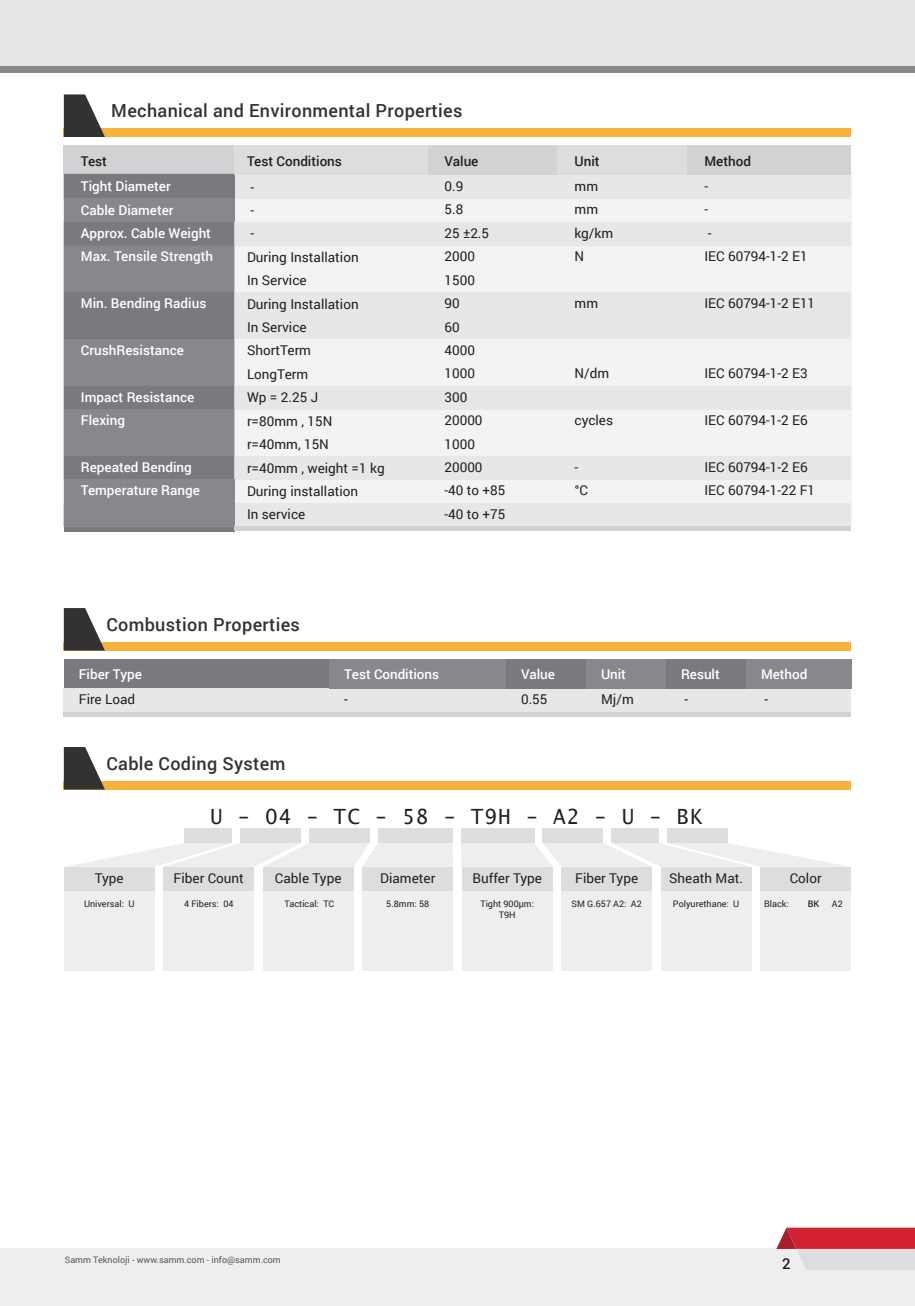
<style>
.page{position:relative;width:915px;height:1306px;background:#fff}
.page>*{position:absolute;margin:0;border:0;box-sizing:border-box;transform-origin:0 0}
.t1{font:21px "Lucida Sans Typewriter";letter-spacing:.05em;color:#231f20}
.t2{font:500 18px "Roboto";letter-spacing:.02em;color:#333233}
.t3{font:500 15px "Roboto";color:#231f20}
.t4{font:13.5px/23.4px "Roboto";color:#231f20}
.t5{font:500 13.5px/23.4px "Roboto";color:#fff}
.t6{font:500 13.5px "Roboto";color:#231f20}
.t7{font:9px/10.8px "Roboto";color:#231f20;text-align:center}
.t8{font:9px "Roboto";color:#57585a}
.t9{font:500 9px "Roboto";color:#231f20}
</style>
<div class="page">
<hr style="left:64px;top:527px;width:170px;height:4px;background:#787a7d">
<div style="left:64px;top:128px;width:786px;height:9px;background:#f6b23d"></div>
<svg style="left:64px;top:94px;width:41px;height:43px"></svg>
<div style="left:64px;top:175px;width:786px;height:351px;background:#f2f3f4"></div>
<div style="left:64px;top:175px;width:786px;height:24px;background:#e6e7e9"></div>
<div style="left:64px;top:222px;width:786px;height:23px;background:#e6e7e9"></div>
<div style="left:64px;top:292px;width:786px;height:24px;background:#e6e7e9"></div>
<div style="left:64px;top:316px;width:786px;height:23px;background:#e6e7e9"></div>
<div style="left:64px;top:386px;width:786px;height:23px;background:#e6e7e9"></div>
<div style="left:64px;top:456px;width:786px;height:23px;background:#e6e7e9"></div>
<div style="left:64px;top:503px;width:786px;height:23px;background:#e6e7e9"></div>
<div style="left:64px;top:145px;width:786px;height:30px;background:#d1d2d4"></div>
<div style="left:557px;top:145px;width:130px;height:30px;background:#dcdddf"></div>
<div style="left:234px;top:145px;width:193px;height:30px;background:#dcdddf"></div>
<div style="left:64px;top:174px;width:170px;height:353px;background:#787a7d"></div>
<div style="left:64px;top:199px;width:170px;height:23px;background:#86888b"></div>
<div style="left:64px;top:339px;width:170px;height:47px;background:#86888b"></div>
<div style="left:64px;top:479px;width:170px;height:47px;background:#86888b"></div>
<div style="left:64px;top:409px;width:170px;height:47px;background:#86888b"></div>
<div style="left:64px;top:245px;width:170px;height:47px;background:#86888b"></div>
<div style="left:234px;top:526px;width:616px;height:5px;background:#d1d2d4"></div>
<div style="left:0;top:0;width:914px;height:70px;background:#e3e5e6"></div>
<div style="left:0;top:66px;width:914px;height:7px;background:#86888b"></div>
<div style="left:64px;top:642px;width:786px;height:8px;background:#f6b23d"></div>
<svg style="left:64px;top:608px;width:41px;height:42px"></svg>
<div style="left:64px;top:658px;width:265px;height:30px;background:#787a7d"></div>
<div style="left:64px;top:688px;width:786px;height:24px;background:#e6e7e9"></div>
<div style="left:329px;top:658px;width:177px;height:30px;background:#86888b"></div>
<div style="left:745px;top:658px;width:105px;height:30px;background:#86888b"></div>
<div style="left:506px;top:658px;width:80px;height:30px;background:#787a7d"></div>
<div style="left:586px;top:658px;width:79px;height:30px;background:#86888b"></div>
<div style="left:665px;top:658px;width:80px;height:30px;background:#787a7d"></div>
<div style="left:64px;top:712px;width:786px;height:5px;background:#d1d2d4"></div>
<div style="left:64px;top:890px;width:91px;height:80px;background:#eeeeef"></div>
<div style="left:64px;top:781px;width:786px;height:8px;background:#f6b23d"></div>
<svg style="left:64px;top:747px;width:41px;height:42px"></svg>
<div style="left:163px;top:890px;width:91px;height:80px;background:#eeeeef"></div>
<div style="left:263px;top:890px;width:90px;height:80px;background:#eeeeef"></div>
<div style="left:362px;top:890px;width:91px;height:80px;background:#eeeeef"></div>
<div style="left:461px;top:890px;width:91px;height:80px;background:#eeeeef"></div>
<div style="left:561px;top:890px;width:91px;height:80px;background:#eeeeef"></div>
<div style="left:660px;top:890px;width:91px;height:80px;background:#eeeeef"></div>
<div style="left:760px;top:890px;width:90px;height:80px;background:#eeeeef"></div>
<div style="left:64px;top:866px;width:91px;height:24px;background:#dcdddf"></div>
<div style="left:163px;top:866px;width:91px;height:24px;background:#dcdddf"></div>
<div style="left:263px;top:866px;width:90px;height:24px;background:#dcdddf"></div>
<div style="left:362px;top:866px;width:91px;height:24px;background:#dcdddf"></div>
<div style="left:461px;top:866px;width:91px;height:24px;background:#dcdddf"></div>
<div style="left:561px;top:866px;width:91px;height:24px;background:#dcdddf"></div>
<div style="left:660px;top:866px;width:91px;height:24px;background:#dcdddf"></div>
<div style="left:760px;top:866px;width:90px;height:24px;background:#dcdddf"></div>
<svg style="left:71px;top:843px;width:382px;height:23px"></svg>
<svg style="left:461px;top:843px;width:383px;height:23px"></svg>
<div style="left:667px;top:828px;width:60px;height:15px;background:#dcdddf"></div>
<div style="left:611px;top:828px;width:48px;height:15px;background:#dcdddf"></div>
<div style="left:542px;top:828px;width:61px;height:15px;background:#dcdddf"></div>
<div style="left:460px;top:828px;width:74px;height:15px;background:#dcdddf"></div>
<div style="left:377px;top:828px;width:75px;height:15px;background:#dcdddf"></div>
<div style="left:309px;top:828px;width:60px;height:15px;background:#dcdddf"></div>
<div style="left:240px;top:828px;width:61px;height:15px;background:#dcdddf"></div>
<div style="left:184px;top:828px;width:48px;height:15px;background:#dcdddf"></div>
<div style="left:0;top:1248px;width:914px;height:57px;background:#eeeeef"></div>
<svg style="left:776px;top:1227px;width:138px;height:43px;background:#d8868e"></svg>
<h2 class="t2" style="left:111px;top:98px;width:352px">Mechanical and Environmental Properties</h2>
<p class="t6" style="left:81px;top:151px;width:28px">Test</p>
<p class="t6" style="left:247px;top:151px;width:96px">Test Conditions</p>
<p class="t6" style="left:444px;top:151px;width:35px">Value</p>
<p class="t6" style="left:574px;top:151px;width:27px">Unit</p>
<p class="t6" style="left:704px;top:151px;width:48px">Method</p>
<p class="t5" style="left:81px;top:174px;width:134px">Tight Diameter<br>Cable Diameter<br>Approx. Cable Weight<br>Max. Tensile Strength</p>
<p class="t5" style="left:81px;top:291px;width:127px">Min. Bending Radius</p>
<p class="t5" style="left:81px;top:338px;width:105px">CrushResistance</p>
<p class="t5" style="left:81px;top:385px;width:115px">Impact Resistance<br>Flexing</p>
<p class="t5" style="left:81px;top:455px;width:121px">Repeated Bending<br>Temperature Range</p>
<p class="t4" style="left:247px;top:175px;width:139px">-<br>-<br>-<br>During Installation<br>In Service<br>During Installation<br>In Service<br>ShortTerm<br>LongTerm<br>Wp = 2.25 J<br>r=80mm , 15N r=40mm, 15N<br>r=40mm , weight =1 kg<br>During installation<br>In service</p>
<p class="t4" style="left:444px;top:174px;width:62px">0.9<br>5.8<br>25 ±2.5<br>2000<br>1500<br>90<br>60<br>4000<br>1000<br>300<br>20000<br>1000<br>20000<br>-40 to +85 -40 to +75</p>
<p class="t4" style="left:574px;top:174px;width:40px">mm mm kg/km<br>N</p>
<p class="t4" style="left:574px;top:291px;width:25px">mm</p>
<p class="t4" style="left:574px;top:361px;width:36px">N/dm</p>
<p class="t4" style="left:574px;top:408px;width:40px">cycles</p>
<p class="t4" style="left:574px;top:455px;width:15px">- °C</p>
<h2 class="t2" style="left:106px;top:611px;width:195px">Combustion Properties</h2>
<p class="t4" style="left:704px;top:174px;width:105px">-<br>-<br>-<br>IEC 60794-1-2 E1</p>
<p class="t4" style="left:704px;top:291px;width:112px">IEC 60794-1-2 E11</p>
<p class="t4" style="left:704px;top:361px;width:105px">IEC 60794-1-2 E3</p>
<p class="t4" style="left:704px;top:408px;width:105px">IEC 60794-1-2 E6</p>
<p class="t4" style="left:704px;top:455px;width:112px">IEC 60794-1-2 E6<br>IEC 60794-1-22 F1</p>
<p class="t5" style="left:79px;top:662px;width:65px">Fiber Type</p>
<p class="t5" style="left:344px;top:662px;width:96px">Test Conditions</p>
<p class="t5" style="left:521px;top:662px;width:35px">Value</p>
<p class="t5" style="left:601px;top:662px;width:26px">Unit</p>
<p class="t5" style="left:680px;top:662px;width:40px">Result</p>
<p class="t5" style="left:760px;top:662px;width:48px">Method</p>
<p class="t4" style="left:79px;top:687px;width:58px">Fire Load</p>
<p class="t4" style="left:344px;top:687px;width:5px">-</p>
<p class="t4" style="left:521px;top:687px;width:28px">0.55</p>
<p class="t4" style="left:601px;top:687px;width:34px">Mj/m</p>
<p class="t4" style="left:684px;top:687px;width:5px">-</p>
<p class="t4" style="left:764px;top:687px;width:5px">-</p>
<h2 class="t2" style="left:106px;top:750px;width:180px">Cable Coding System</h2>
<h1 class="t1" style="left:210px;top:804px;width:494px">U - 04 - TC - 58 - T9H - A2 - U - BK</h1>
<p class="t4" style="left:95px;top:866px;width:30px">Type</p>
<p class="t4" style="left:173px;top:866px;width:72px">Fiber Count</p>
<p class="t4" style="left:275px;top:866px;width:68px">Cable Type</p>
<p class="t4" style="left:380px;top:866px;width:57px">Diameter</p>
<p class="t4" style="left:472px;top:866px;width:71px">Buffer Type</p>
<p class="t4" style="left:575px;top:866px;width:65px">Fiber Type</p>
<p class="t4" style="left:669px;top:866px;width:75px">Sheath Mat.</p>
<p class="t4" style="left:789px;top:866px;width:33px">Color</p>
<p class="t7" style="left:763px;top:897px;width:26px">Black:</p>
<p class="t9" style="left:807px;top:897px;width:13px">BK</p>
<p class="t7" style="left:831px;top:897px;width:12px">A2</p>
<p class="t7" style="left:84px;top:897px;width:52px">Universal: U</p>
<p class="t7" style="left:184px;top:897px;width:51px">4 Fibers: 04</p>
<p class="t7" style="left:284px;top:897px;width:51px">Tactical: TC</p>
<p class="t7" style="left:386px;top:897px;width:44px">5.8mm: 58</p>
<p class="t7" style="left:480px;top:897px;width:55px">Tight 900μm:<br>T9H</p>
<p class="t7" style="left:571px;top:897px;width:72px">SM G.657 A2: A2</p>
<p class="t7" style="left:672px;top:897px;width:68px">Polyurethane: U</p>
<p class="t8" style="left:65px;top:1253px;width:217px">Samm Teknoloji - www.samm.com - info@samm.com</p>
<p class="t3" style="left:781px;top:1253px;width:10px">2</p>
</div>
